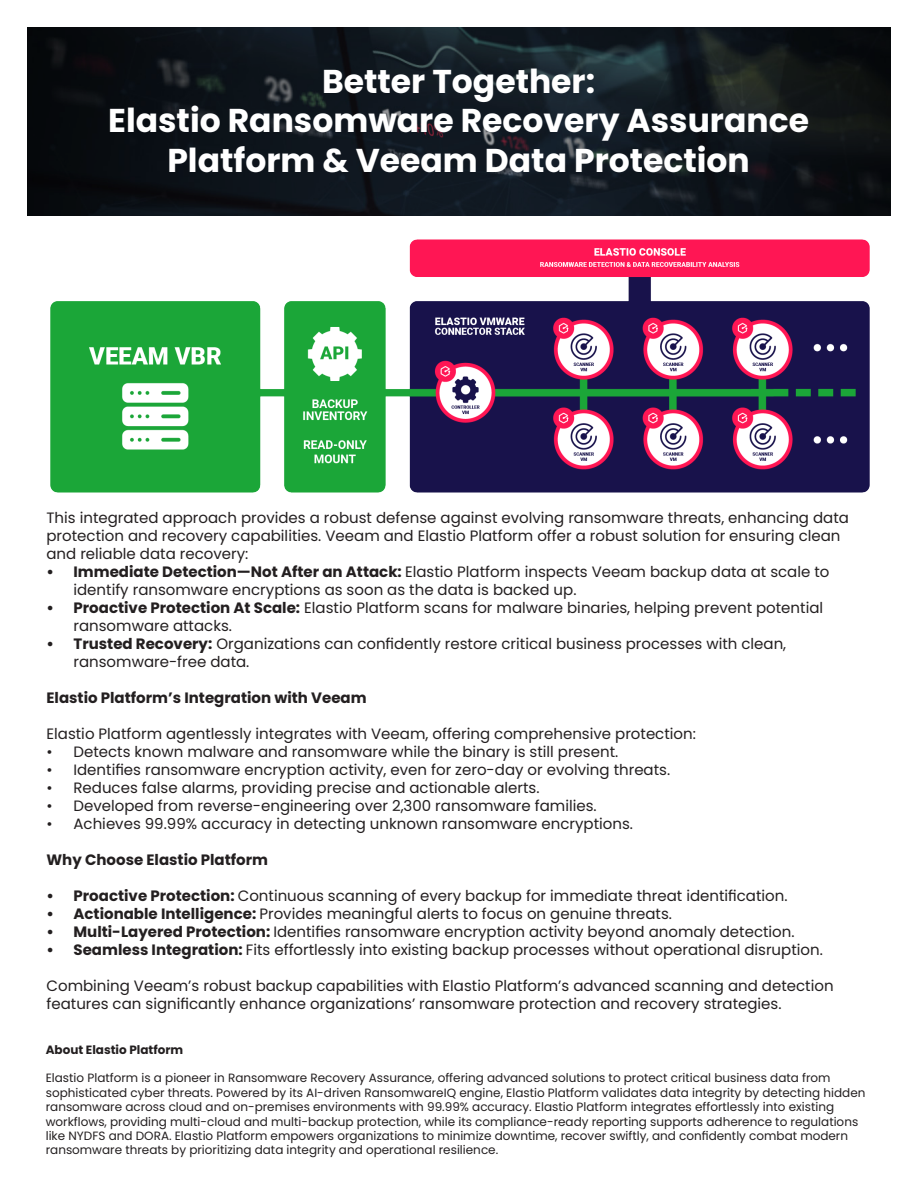
<style>
.page{position:relative;width:918px;height:1188px;background:#fff}
.page>*{position:absolute;margin:0;border:0;box-sizing:border-box;transform-origin:0 0}
.t1{font:700 33px/39.6px "Poppins";color:#fff;text-align:center}
.t2{font:15px/18px "Poppins";color:#231f20}
.t3{font:700 15px "Poppins";color:#231f20}
.t4{font:12px/14.4px "Poppins";color:#231f20}
.t5{font:700 12px "Poppins";color:#231f20}
.s1{font-weight:700}
</style>
<div class="page">
<svg style="left:27px;top:28px;width:864px;height:188px;background:#10171d"></svg>
<img style="left:50px;top:239px;width:820px;height:254px">
<p class="t1" style="left:322px;top:61px;width:275px">Better Together:</p>
<p class="t1" style="left:108px;top:101px;width:702px">Elastio Ransomware Recovery Assurance<br>Platform &amp; Veeam Data Protection</p>
<p class="t2" style="left:46px;top:509px;width:804px">This integrated approach provides a robust defense against evolving ransomware threats, enhancing data protection and recovery capabilities. Veeam and Elastio Platform offer a robust solution for ensuring clean and reliable data recovery:</p>
<p class="t2" style="left:74px;top:563px;width:758px;text-indent:-27px"><span class="s1">• Immediate Detection—Not After an Attack:</span> Elastio Platform inspects Veeam backup data at scale to identify ransomware encryptions as soon as the data is backed up.</p>
<p class="t2" style="left:74px;top:599px;width:751px;text-indent:-27px"><span class="s1">• Proactive Protection At Scale:</span> Elastio Platform scans for malware binaries, helping prevent potential ransomware attacks.</p>
<p class="t2" style="left:74px;top:635px;width:714px;text-indent:-27px"><span class="s1">• Trusted Recovery:</span> Organizations can confidently restore critical business processes with clean, ransomware-free data.</p>
<p class="t3" style="left:46px;top:689px;width:322px">Elastio Platform’s Integration with Veeam</p>
<p class="t2" style="left:46px;top:725px;width:651px">Elastio Platform agentlessly integrates with Veeam, offering comprehensive protection:</p>
<p class="t2" style="left:46px;top:743px;width:573px">• Detects known malware and ransomware while the binary is still present.</p>
<p class="t2" style="left:46px;top:761px;width:625px">• Identifies ransomware encryption activity, even for zero-day or evolving threats.</p>
<p class="t2" style="left:46px;top:779px;width:495px">• Reduces false alarms, providing precise and actionable alerts.</p>
<p class="t2" style="left:46px;top:797px;width:552px">• Developed from reverse-engineering over 2,300 ransomware families.</p>
<p class="t2" style="left:46px;top:815px;width:588px">• Achieves 99.99% accuracy in detecting unknown ransomware encryptions.</p>
<p class="t3" style="left:46px;top:851px;width:223px">Why Choose Elastio Platform</p>
<p class="t2" style="left:46px;top:887px;width:743px"><span class="s1">• Proactive Protection:</span> Continuous scanning of every backup for immediate threat identification.</p>
<p class="t2" style="left:46px;top:905px;width:627px"><span class="s1">• Actionable Intelligence:</span> Provides meaningful alerts to focus on genuine threats.</p>
<p class="t2" style="left:46px;top:923px;width:750px"><span class="s1">• Multi-Layered Protection:</span> Identifies ransomware encryption activity beyond anomaly detection.</p>
<p class="t2" style="left:46px;top:941px;width:778px"><span class="s1">• Seamless Integration:</span> Fits effortlessly into existing backup processes without operational disruption.</p>
<p class="t2" style="left:46px;top:977px;width:789px">Combining Veeam’s robust backup capabilities with Elastio Platform’s advanced scanning and detection features can significantly enhance organizations’ ransomware protection and recovery strategies.</p>
<p class="t5" style="left:46px;top:1042px;width:139px">About Elastio Platform</p>
<p class="t4" style="left:46px;top:1071px;width:821px">Elastio Platform is a pioneer in Ransomware Recovery Assurance, offering advanced solutions to protect critical business data from sophisticated cyber threats. Powered by its AI-driven RansomwareIQ engine, Elastio Platform validates data integrity by detecting hidden ransomware across cloud and on-premises environments with 99.99% accuracy. Elastio Platform integrates effortlessly into existing workflows, providing multi-cloud and multi-backup protection, while its compliance-ready reporting supports adherence to regulations like NYDFS and DORA. Elastio Platform empowers organizations to minimize downtime, recover swiftly, and confidently combat modern ransomware threats by prioritizing data integrity and operational resilience.</p>
</div>
